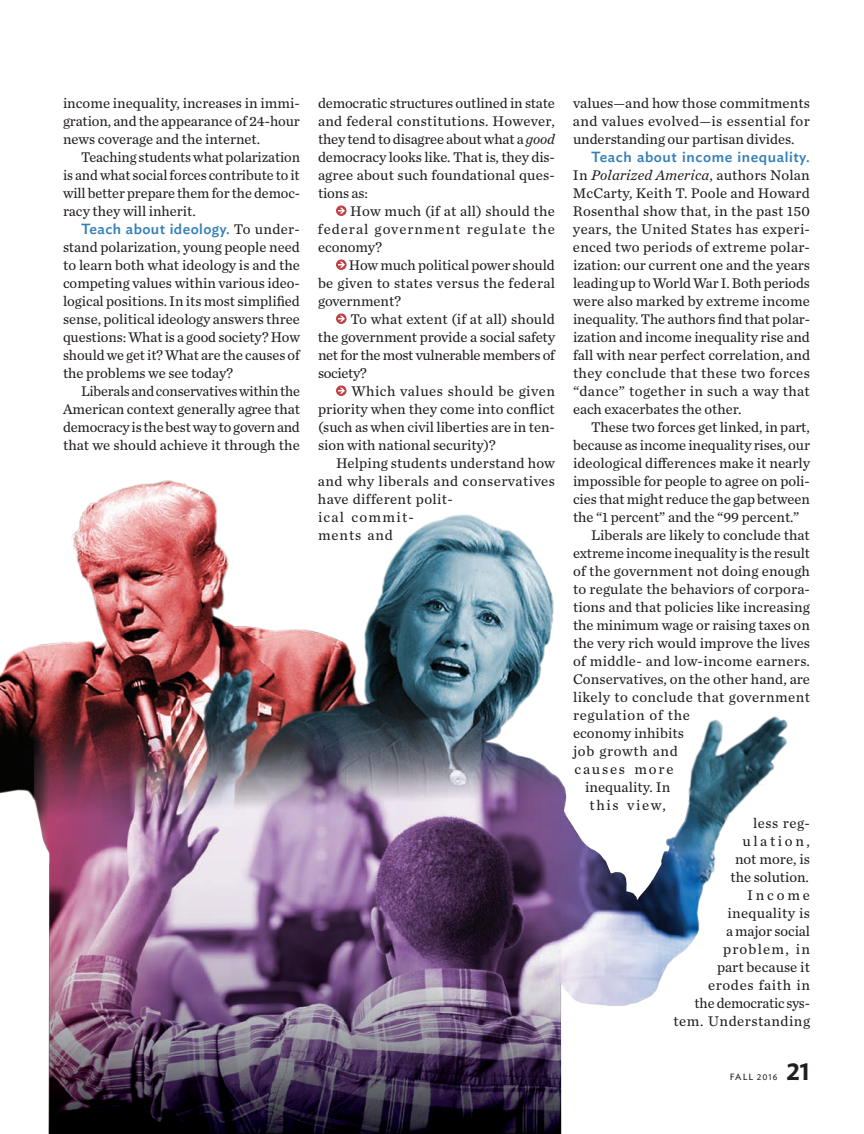
<style>
.page{position:relative;width:864px;height:1134px;background:#fff}
.page>*{position:absolute;margin:0;border:0;box-sizing:border-box;transform-origin:0 0}
.t1{font:600 24px "Ideal Sans";color:#231f20}
.t2{font:14.7px/18px "Chronicle Text G2";color:#231f20;text-align:justify}
.t3{font:14.7px/18px "Chronicle Text G2";letter-spacing:.025em;color:#231f20}
.t4{font:500 14.7px "Ideal Sans";letter-spacing:.04em;color:#347fba}
.t5{font:14.7px "Chronicle Text G2";letter-spacing:.045em;color:#231f20}
.t6{font:14.7px "Chronicle Text G2";letter-spacing:.03em;color:#231f20}
.t7{font:14.7px "Chronicle Text G2";letter-spacing:.035em;color:#231f20}
.t8{font:14.7px "Chronicle Text G2";letter-spacing:.12em;color:#231f20}
.t9{font:14.7px "Chronicle Text G2";letter-spacing:.08em;color:#231f20}
.t10{font:14.7px "Chronicle Text G2";letter-spacing:.11em;color:#231f20}
.t11{font:14.7px "Chronicle Text G2";letter-spacing:.18em;color:#231f20}
.t12{font:9px "Ideal Sans";color:#231f20}
.s1{font-family:"Chronicle Text G2";font-weight:400;color:#231f20}
.s2{font-style:italic}
.s3{font-size:8.25px}
</style>
<div class="page">
<img style="left:0;top:480px;width:788px;height:654px">
<svg style="left:336px;top:205px;width:11px;height:11px"></svg>
<svg style="left:336px;top:259px;width:11px;height:11px"></svg>
<svg style="left:336px;top:313px;width:11px;height:11px"></svg>
<svg style="left:336px;top:385px;width:11px;height:11px"></svg>
<p class="t2" style="left:63px;top:93px;width:238px">income inequality, increases in immi&shy;gration, and the appearance of 24-hour news coverage and the internet.</p>
<p class="t2" style="left:63px;top:147px;width:239px;text-indent:18px">Teaching students what polarization is and what social forces contribute to it will better prepare them for the democ&shy;racy they will inherit.</p>
<p class="t4" style="left:81px;top:218px;width:220px">Teach about ideology. <span class="s1">To under-</span></p>
<p class="t2" style="left:63px;top:237px;width:239px">stand polarization, young people need to learn both what ideology is and the competing values within various ideo&shy;logical positions. In its most simplified sense, political ideology answers three questions: What is a good society? How should we get it? What are the causes of the problems we see today?</p>
<p class="t2" style="left:63px;top:381px;width:239px;text-indent:18px">Liberals and conservatives within the American context generally agree that democracy is the best way to govern and that we should achieve it through the</p>
<p class="t2" style="left:318px;top:93px;width:239px">democratic structures outlined in state and federal constitutions. However, they tend to disagree about what a <span class="s2">good </span>democracy looks like. That is, they dis&shy;agree about such foundational ques&shy;tions as:</p>
<p class="t2" style="left:318px;top:201px;width:239px;text-indent:32px">How much (if at all) should the federal government regulate the economy?</p>
<p class="t2" style="left:318px;top:255px;width:239px;text-indent:31px">How much political power should be given to states versus the federal government?</p>
<p class="t2" style="left:318px;top:309px;width:239px;text-indent:32px">To what extent (if at all) should the government provide a social safety net for the most vulnerable members of society?</p>
<p class="t2" style="left:318px;top:381px;width:239px;text-indent:33px">Which values should be given priority when they come into conflict (such as when civil liberties are in ten&shy;sion with national security)?</p>
<p class="t3" style="left:318px;top:453px;width:239px;text-indent:18px">Helping students understand how and why liberals and conservatives have different polit-<br>ical commit-<br>ments and</p>
<p class="t2" style="left:573px;top:93px;width:238px">values—and how those commitments and values evolved—is essential for understanding our partisan divides.</p>
<p class="t4" style="left:591px;top:146px;width:220px">Teach about income inequality.</p>
<p class="t2" style="left:573px;top:165px;width:239px">In <span class="s2">Polarized America</span>, authors Nolan McCarty, Keith T. Poole and Howard Rosenthal show that, in the past 150 years, the United States has experi&shy;enced two periods of extreme polar&shy;ization: our current one and the years leading up to World War I. Both periods were also marked by extreme income inequality. The authors find that polar&shy;ization and income inequality rise and fall with near perfect correlation, and they conclude that these two forces “dance” together in such a way that each exacerbates the other.</p>
<p class="t2" style="left:591px;top:417px;width:220px">These two forces get linked, in part,</p>
<p class="t2" style="left:573px;top:435px;width:238px">because as income inequality rises, our</p>
<p class="t2" style="left:573px;top:453px;width:239px">ideological differences make it nearly</p>
<p class="t2" style="left:573px;top:471px;width:238px">impossible for people to agree on poli-</p>
<p class="t2" style="left:573px;top:489px;width:239px">cies that might reduce the gap between</p>
<p class="t2" style="left:573px;top:507px;width:228px">the “1 percent” and the “99 percent.”</p>
<p class="t2" style="left:591px;top:525px;width:220px">Liberals are likely to conclude that</p>
<p class="t2" style="left:573px;top:543px;width:239px">extreme income inequality is the result</p>
<p class="t2" style="left:573px;top:561px;width:239px">of the government not doing enough</p>
<p class="t2" style="left:573px;top:579px;width:239px">to regulate the behaviors of corpora-</p>
<p class="t2" style="left:573px;top:597px;width:238px">tions and that policies like increasing</p>
<p class="t2" style="left:573px;top:615px;width:238px">the minimum wage or raising taxes on</p>
<p class="t2" style="left:573px;top:633px;width:239px">the very rich would improve the lives</p>
<p class="t3" style="left:573px;top:651px;width:239px">of middle- and low-income earners.</p>
<p class="t2" style="left:573px;top:669px;width:239px">Conservatives, on the other hand, are</p>
<p class="t6" style="left:573px;top:686px;width:239px">likely to conclude that government</p>
<p class="t5" style="left:573px;top:704px;width:119px">regulation of the</p>
<p class="t2" style="left:573px;top:723px;width:113px">economy inhibits</p>
<p class="t5" style="left:573px;top:740px;width:106px">job growth and</p>
<p class="t8" style="left:575px;top:758px;width:101px">causes more</p>
<p class="t2" style="left:585px;top:777px;width:87px">inequality. In</p>
<p class="t10" style="left:590px;top:794px;width:78px">this view,</p>
<p class="t2" style="left:753px;top:813px;width:58px">less reg-</p>
<p class="t11" style="left:743px;top:830px;width:69px">ulation,</p>
<p class="t2" style="left:735px;top:849px;width:76px">not more, is</p>
<p class="t2" style="left:730px;top:867px;width:80px">the solution.</p>
<p class="t2" style="left:747px;top:885px;width:65px">Income</p>
<p class="t3" style="left:728px;top:903px;width:84px">inequality is</p>
<p class="t2" style="left:726px;top:921px;width:86px">a major social</p>
<p class="t9" style="left:723px;top:938px;width:89px">problem, in</p>
<p class="t2" style="left:717px;top:957px;width:94px">part because it</p>
<p class="t5" style="left:708px;top:974px;width:104px">erodes faith in</p>
<p class="t2" style="left:694px;top:993px;width:117px">the democratic sys-</p>
<p class="t7" style="left:674px;top:1010px;width:138px">tem. Understanding</p>
<p class="t12" style="left:730px;top:1070px;width:49px">FALL <span class="s3">2016</span></p>
<h1 class="t1" style="left:786px;top:1053px;width:25px">21</h1>
</div>
